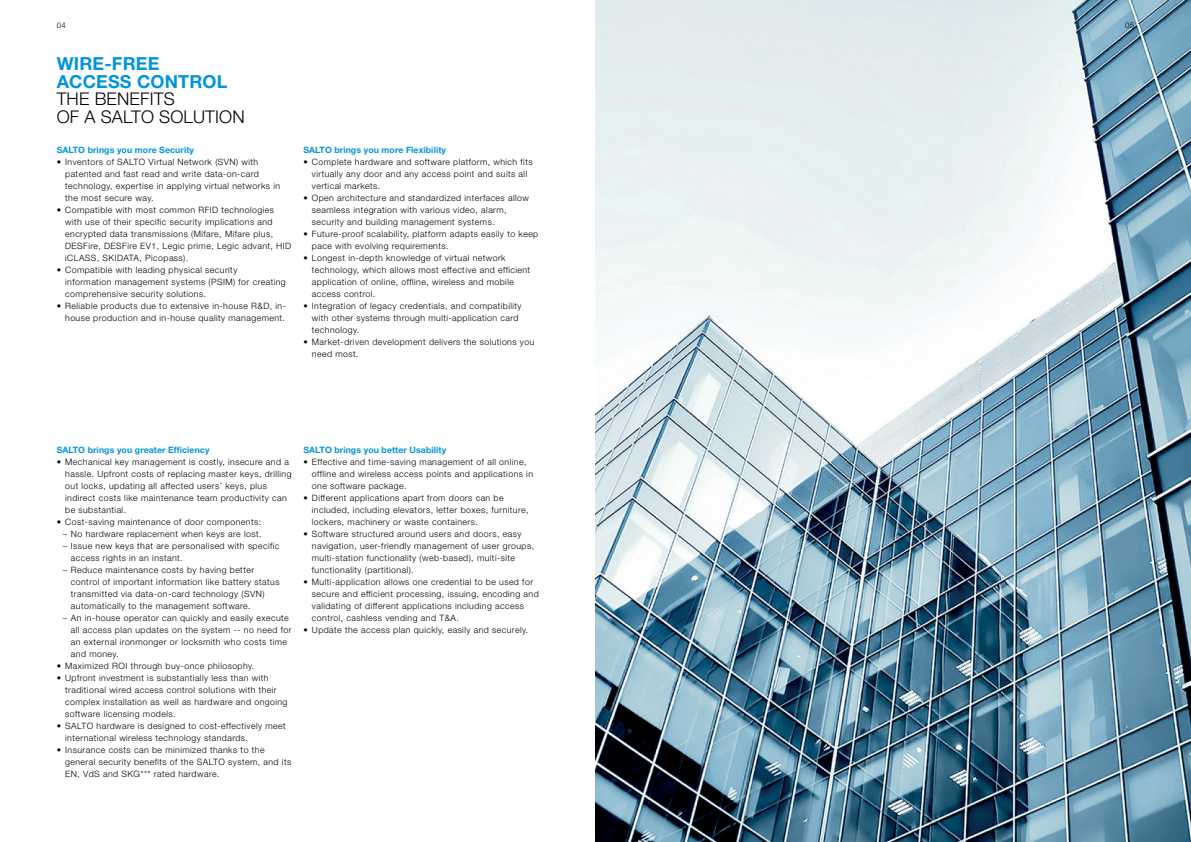
<style>
.page{position:relative;width:1191px;height:842px;background:#fff}
.page>*{position:absolute;margin:0;border:0;box-sizing:border-box;transform-origin:0 0}
.t1{font:700 18px/18px "Helvetica Neue LT Std";letter-spacing:.01em;color:#0095da}
.t2{font:300 17.5px/17.5px "Helvetica Neue LT Std";letter-spacing:.01em;color:#000}
.t3{font:300 8.8px/12px "Helvetica Neue LT Std";letter-spacing:.05em;color:#000}
.t4{font:700 8.8px "Helvetica Neue LT Std";letter-spacing:.01em;color:#0095da}
.t5{font:300 7.8px "Helvetica Neue LT Std";color:#000}
</style>
<div class="page">
<img style="left:595px;top:0;width:596px;height:842px">
<p class="t5" style="left:57px;top:21px;width:11px">04</p>
<h1 class="t1" style="left:57px;top:54px;width:172px">WIRE-FREE<br>ACCESS CONTROL</h1>
<h2 class="t2" style="left:57px;top:90px;width:189px">THE BENEFITS<br>OF A SALTO SOLUTION</h2>
<p class="t4" style="left:57px;top:144px;width:139px">SALTO brings you more Security</p>
<p class="t3" style="left:65px;top:155px;width:216px;text-indent:-9px">• Inventors of SALTO Virtual Network (SVN) with patented and fast read and write data-on-card technology, expertise in applying virtual networks in the most secure way.</p>
<p class="t3" style="left:65px;top:203px;width:227px;text-indent:-9px">• Compatible with most common RFID technologies with use of their specific security implications and encrypted data transmissions (Mifare, Mifare plus, DESFire, DESFire EV1, Legic prime, Legic advant, HID iCLASS, SKIDATA, Picopass).</p>
<p class="t3" style="left:65px;top:263px;width:222px;text-indent:-9px">• Compatible with leading physical security information management systems (PSIM) for creating comprehensive security solutions.</p>
<p class="t3" style="left:57px;top:299px;width:231px;text-align:right">• Reliable products due to extensive in-house R&amp;D, in&shy;house production and in-house quality management.</p>
<p class="t4" style="left:303px;top:144px;width:144px">SALTO brings you more Flexibility</p>
<p class="t3" style="left:312px;top:155px;width:222px;text-indent:-9px">• Complete hardware and software platform, which fits virtually any door and any access point and suits all vertical markets.</p>
<p class="t3" style="left:312px;top:191px;width:219px;text-indent:-9px">• Open architecture and standardized interfaces allow seamless integration with various video, alarm, security and building management systems.</p>
<p class="t3" style="left:312px;top:227px;width:228px;text-indent:-9px">• Future-proof scalability, platform adapts easily to keep pace with evolving requirements.</p>
<p class="t3" style="left:312px;top:251px;width:220px;text-indent:-9px">• Longest in-depth knowledge of virtual network technology, which allows most effective and efficient application of online, offline, wireless and mobile access control.</p>
<p class="t3" style="left:312px;top:299px;width:211px;text-indent:-9px">• Integration of legacy credentials, and compatibility with other systems through multi-application card technology.</p>
<p class="t3" style="left:312px;top:335px;width:224px;text-indent:-9px">• Market-driven development delivers the solutions you need most.</p>
<p class="t4" style="left:57px;top:444px;width:154px">SALTO brings you greater Efficiency</p>
<p class="t3" style="left:65px;top:455px;width:228px;text-indent:-9px">• Mechanical key management is costly, insecure and a hassle. Upfront costs of replacing master keys, drilling out locks, updating all affected users’ keys, plus indirect costs like maintenance team productivity can be substantial.</p>
<p class="t3" style="left:57px;top:515px;width:206px">• Cost-saving maintenance of door components:</p>
<p class="t3" style="left:62px;top:527px;width:201px">− No hardware replacement when keys are lost.</p>
<p class="t3" style="left:62px;top:539px;width:218px">− Issue new keys that are personalised with specific</p>
<p class="t3" style="left:71px;top:551px;width:113px">access rights in an instant.</p>
<p class="t3" style="left:62px;top:563px;width:193px">− Reduce maintenance costs by having better</p>
<p class="t3" style="left:71px;top:575px;width:210px">control of important information like battery status</p>
<p class="t3" style="left:71px;top:587px;width:195px">transmitted via data-on-card technology (SVN)</p>
<p class="t3" style="left:71px;top:599px;width:181px">automatically to the management software.</p>
<p class="t3" style="left:62px;top:611px;width:228px">− An in-house operator can quickly and easily execute</p>
<p class="t3" style="left:71px;top:623px;width:222px">all access plan updates on the system -- no need for</p>
<p class="t3" style="left:71px;top:635px;width:218px">an external ironmonger or locksmith who costs time</p>
<p class="t3" style="left:71px;top:647px;width:49px">and money.</p>
<p class="t3" style="left:57px;top:659px;width:199px">• Maximized ROI through buy-once philosophy.</p>
<p class="t3" style="left:65px;top:671px;width:224px;text-indent:-9px">• Upfront investment is substantially less than with traditional wired access control solutions with their complex installation as well as hardware and ongoing software licensing models.</p>
<p class="t3" style="left:65px;top:719px;width:222px;text-indent:-9px">• SALTO hardware is designed to cost-effectively meet international wireless technology standards.</p>
<p class="t3" style="left:65px;top:743px;width:227px;text-indent:-9px">• Insurance costs can be minimized thanks to the general security benefits of the SALTO system, and its<br>EN, VdS and SKG*** rated hardware.</p>
<p class="t4" style="left:303px;top:444px;width:144px">SALTO brings you better Usability</p>
<p class="t3" style="left:312px;top:455px;width:223px;text-indent:-9px">• Effective and time-saving management of all online, offline and wireless access points and applications in one software package.</p>
<p class="t3" style="left:312px;top:491px;width:218px;text-indent:-9px">• Different applications apart from doors can be included, including elevators, letter boxes, furniture, lockers, machinery or waste containers.</p>
<p class="t3" style="left:312px;top:527px;width:224px;text-indent:-9px">• Software structured around users and doors, easy navigation, user-friendly management of user groups, multi-station functionality (web-based), multi-site functionality (partitional).</p>
<p class="t3" style="left:312px;top:575px;width:228px;text-indent:-9px">• Multi-application allows one credential to be used for secure and efficient processing, issuing, encoding and validating of different applications including access control, cashless vending and T&amp;A.</p>
<p class="t3" style="left:303px;top:623px;width:226px">• Update the access plan quickly, easily and securely.</p>
<p class="t5" style="left:1125px;top:21px;width:11px">05</p>
</div>
